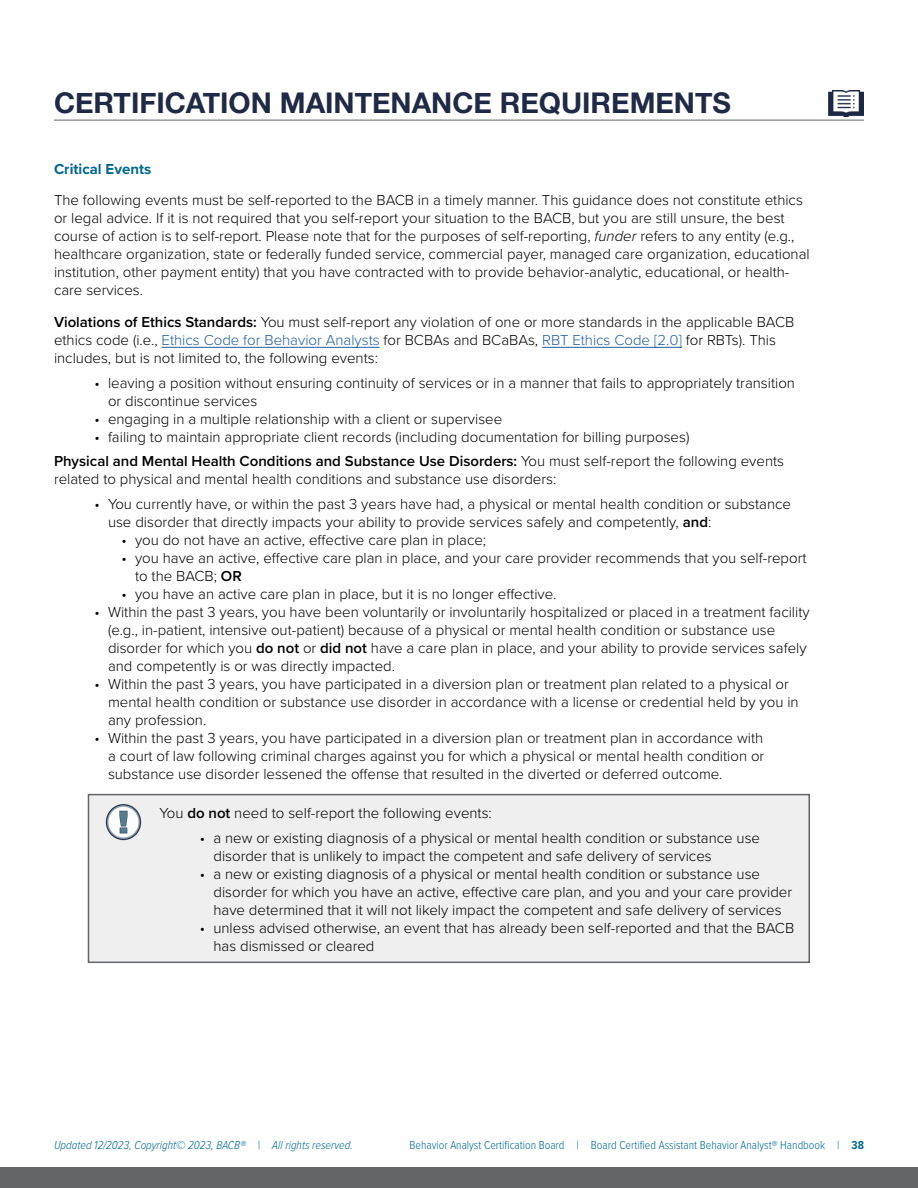
<style>
.page{position:relative;width:918px;height:1188px;background:#fff}
.page>*{position:absolute;margin:0;border:0;box-sizing:border-box;transform-origin:0 0}
.t1{font:700 28.5px "Helvetica Neue";color:#202945}
.t2{font:300 15px/18px "Proxima Nova";color:#000}
.t3{font:700 15px "Proxima Nova";color:#00698f}
.t4{font:300 12px "Proxima Nova Cond";color:#00698f}
.t5{font:italic 300 12px "Proxima Nova Cond";color:#00698f}
.s1{font-style:italic}
.s2{font-weight:600}
.s3{color:#215e9e}
.s4{font-weight:700}
</style>
<div class="page">
<div style="left:0;top:1167px;width:918px;height:21px;background:#636569"></div>
<hr style="left:54px;top:120px;width:810px;height:1px;background:#636569">
<img style="left:829px;top:90px;width:35px;height:27px">
<hr style="left:162px;top:347px;width:218px;height:1px;background:#215e9e">
<hr style="left:542px;top:347px;width:140px;height:1px;background:#215e9e">
<div style="left:88px;top:795px;width:721px;height:167px;background:#efeff0"></div>
<div style="left:88px;top:794px;width:722px;height:169px;border:2px solid #636569"></div>
<img style="left:105px;top:804px;width:37px;height:37px">
<h1 class="t1" style="left:54px;top:80px;width:77px">CERTIFICATION</h1>
<h1 class="t1" style="left:280px;top:80px;width:21px">MAINTENANCE</h1>
<h1 class="t1" style="left:500px;top:80px;width:175px">REQUI REMENTS</h1>
<p class="t3" style="left:54px;top:158px;width:99px">Critical Events</p>
<p class="t2" style="left:54px;top:191px;width:757px">The following events must be self-reported to the BACB in a timely manner. This guidance does not constitute ethics or legal advice. If it is not required that you self-report your situation to the BACB, but you are still unsure, the best course of action is to self-report. Please note that for the purposes of self-reporting, <span class="s1">funder</span> refers to any entity (e.g., healthcare organization, state or federally funded service, commercial payer, managed care organization, educational institution, other payment entity) that you have contracted with to provide behavior-analytic, educational, or health&shy;care services.</p>
<p class="t2" style="left:54px;top:312px;width:742px"><span class="s2">Violations of Ethics Standards:</span> You must self-report any violation of one or more standards in the applicable BACB ethics code (i.e., <span class="s3">Ethics Code for Behavior Analysts</span> for BCBAs and BCaBAs, <span class="s3">RBT Ethics Code [2.0]</span> for RBTs). This includes, but is not limited to, the following events:</p>
<p class="t2" style="left:108px;top:373px;width:689px;text-indent:-14px">• leaving a position without ensuring continuity of services or in a manner that fails to appropriately transition or discontinue services</p>
<p class="t2" style="left:94px;top:409px;width:409px">• engaging in a multiple relationship with a client or supervisee</p>
<p class="t2" style="left:54px;top:423px;width:732px;line-height:24.8px;text-indent:40px">• failing to maintain appropriate client records (including documentation for billing purposes)<br><span class="s2">Physical and Mental Health Conditions and Substance Use Disorders:</span> You must self-report the following events</p>
<p class="t2" style="left:54px;top:470px;width:504px">related to physical and mental health conditions and substance use disorders:</p>
<p class="t2" style="left:108px;top:494px;width:685px;text-indent:-14px">• You currently have, or within the past 3 years have had, a physical or mental health condition or substance use disorder that directly impacts your ability to provide services safely and competently, <span class="s2">and</span>:</p>
<p class="t2" style="left:122px;top:530px;width:366px">• you do not have an active, effective care plan in place;</p>
<p class="t2" style="left:135px;top:548px;width:673px;text-indent:-14px">• you have an active, effective care plan in place, and your care provider recommends that you self-report to the BACB; <span class="s2">OR</span></p>
<p class="t2" style="left:122px;top:584px;width:436px">• you have an active care plan in place, but it is no longer effective.</p>
<p class="t2" style="left:108px;top:602px;width:703px;text-indent:-14px">• Within the past 3 years, you have been voluntarily or involuntarily hospitalized or placed in a treatment facility (e.g., in-patient, intensive out-patient) because of a physical or mental health condition or substance use disorder for which you <span class="s2">do not</span> or <span class="s2">did not</span> have a care plan in place, and your ability to provide services safely and competently is or was directly impacted.</p>
<p class="t2" style="left:108px;top:674px;width:692px;text-indent:-14px">• Within the past 3 years, you have participated in a diversion plan or treatment plan related to a physical or mental health condition or substance use disorder in accordance with a license or credential held by you in any profession.</p>
<p class="t2" style="left:108px;top:728px;width:658px;text-align:justify;text-indent:-14px">• Within the past 3 years, you have participated in a diversion plan or treatment plan in accordance with a court of law following criminal charges against you for which a physical or mental health condition or substance use disorder lessened the offense that resulted in the diverted or deferred outcome.</p>
<p class="t2" style="left:159px;top:803px;width:334px">You <span class="s2">do not</span> need to self-report the following events:</p>
<p class="t2" style="left:213px;top:828px;width:548px;text-indent:-14px">• a new or existing diagnosis of a physical or mental health condition or substance use disorder that is unlikely to impact the competent and safe delivery of services</p>
<p class="t2" style="left:213px;top:864px;width:580px;text-indent:-14px">• a new or existing diagnosis of a physical or mental health condition or substance use disorder for which you have an active, effective care plan, and you and your care provider have determined that it will not likely impact the competent and safe delivery of services</p>
<p class="t2" style="left:213px;top:918px;width:582px;text-indent:-14px">• unless advised otherwise, an event that has already been self-reported and that the BACB has dismissed or cleared</p>
<p class="t5" style="left:54px;top:1136px;width:301px">Updated 12/2023, Copyright© 2023, BACB® | All rights reserved.</p>
<p class="t4" style="left:410px;top:1136px;width:456px">Behavior Analyst Certification Board | Board Certified Assistant Behavior Analyst® Handbook | <span class="s4">38</span></p>
</div>
